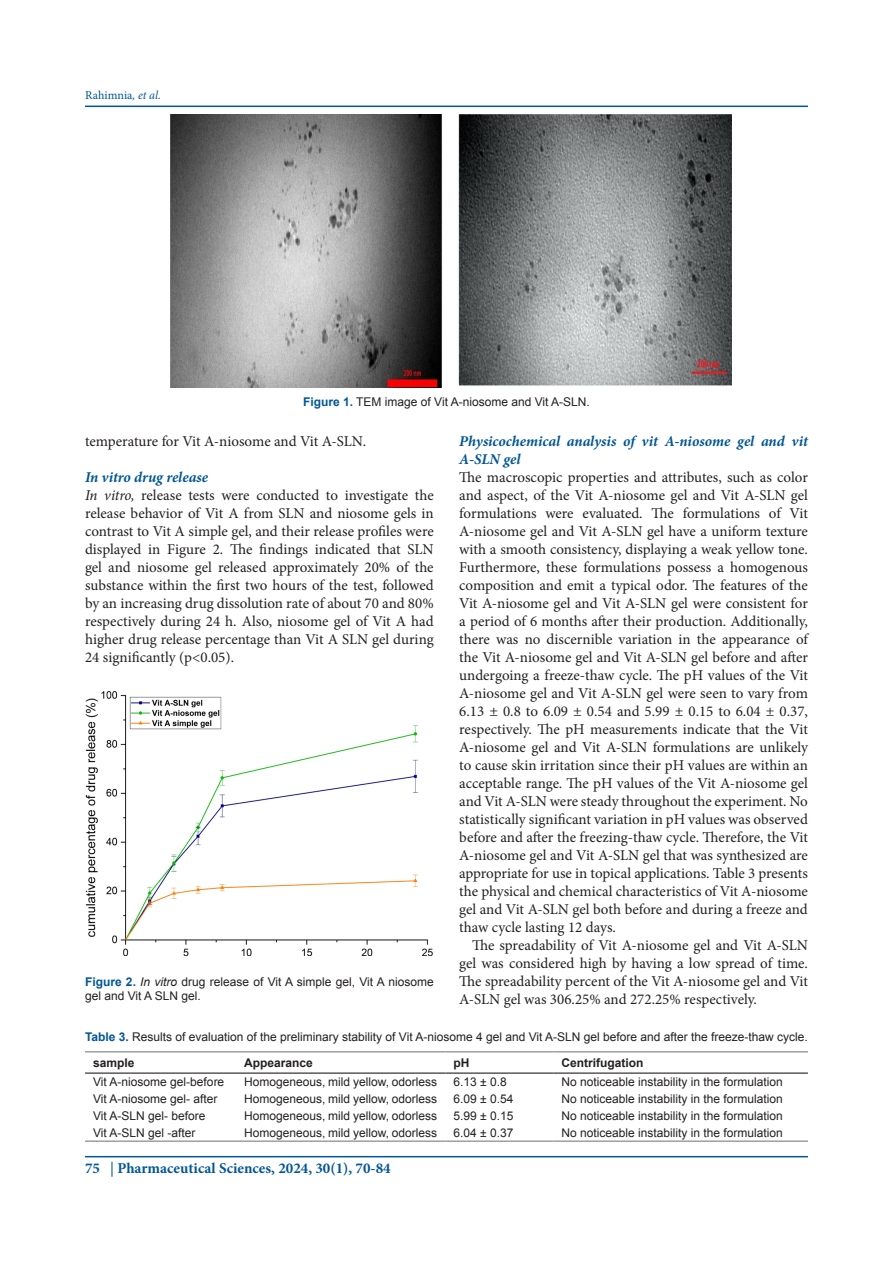
<style>
.page{position:relative;width:893px;height:1263px;background:#fff}
.page>*{position:absolute;margin:0;border:0;box-sizing:border-box;transform-origin:0 0}
.t1{font:15px/18px "Minion Pro";letter-spacing:-.005em;color:#231f20;text-align:justify}
.t2{font:italic 700 15px/18px "Minion Pro";letter-spacing:-.005em;color:#005696}
.t3{font:700 15px "Minion Pro";color:#005696}
.t4{font:12px/14.4px "Arial";color:#231f20}
.t5{font:700 12px "Arial";color:#231f20}
.t6{font:12px "Minion Pro";color:#005696}
.s1{font-style:italic}
.s2{font-weight:700;color:#005696}
.s3{font-weight:500}
</style>
<div class="page">
<hr style="left:85px;top:106px;width:723px;height:1px;background:#005696">
<hr style="left:85px;top:1156px;width:723px;height:1px;background:#005696">
<img style="left:170px;top:115px;width:561px;height:273px">
<img style="left:85px;top:691px;width:348px;height:265px">
<hr style="left:85px;top:1051px;width:151px;height:1px;background:#7f7f7f">
<hr style="left:236px;top:1051px;width:209px;height:1px;background:#7f7f7f">
<hr style="left:445px;top:1051px;width:108px;height:1px;background:#7f7f7f">
<hr style="left:553px;top:1051px;width:255px;height:1px;background:#7f7f7f">
<hr style="left:85px;top:1072px;width:151px;height:2px;background:#231f20">
<hr style="left:236px;top:1072px;width:209px;height:2px;background:#231f20">
<hr style="left:445px;top:1072px;width:108px;height:2px;background:#231f20">
<hr style="left:553px;top:1072px;width:255px;height:2px;background:#231f20">
<hr style="left:85px;top:1140px;width:151px;height:2px;background:#7f7f7f">
<hr style="left:236px;top:1140px;width:209px;height:2px;background:#7f7f7f">
<hr style="left:445px;top:1140px;width:108px;height:2px;background:#7f7f7f">
<hr style="left:553px;top:1140px;width:255px;height:2px;background:#7f7f7f">
<p class="t6" style="left:85px;top:87px;width:77px">Rahimnia<span class="s1">, et al.</span></p>
<p class="t4" style="left:303px;top:395px;width:288px"><span class="s2">Figure 1.</span> TEM image of Vit A-niosome and Vit A-SLN.</p>
<p class="t1" style="left:85px;top:432px;width:283px">temperature for Vit A-niosome and Vit A-SLN.</p>
<p class="t2" style="left:85px;top:468px;width:125px">In vitro drug release</p>
<p class="t1" style="left:85px;top:486px;width:350px"><span class="s1">In vitro,</span> release tests were conducted to investigate the release behavior of Vit A from SLN and niosome gels in contrast to Vit A simple gel, and their release profiles were displayed in Figure 2. The findings indicated that SLN gel and niosome gel released approximately 20% of the substance within the first two hours of the test, followed by an increasing drug dissolution rate of about 70 and 80% respectively during 24 h. Also, niosome gel of Vit A had higher drug release percentage than Vit A SLN gel during 24 significantly (p&lt;0.05).</p>
<p class="t2" style="left:459px;top:432px;width:350px">Physicochemical analysis of vit A-niosome gel and vit<br>A-SLN gel</p>
<p class="t1" style="left:459px;top:468px;width:350px">The macroscopic properties and attributes, such as color and aspect, of the Vit A-niosome gel and Vit A-SLN gel formulations were evaluated. The formulations of Vit A-niosome gel and Vit A-SLN gel have a uniform texture with a smooth consistency, displaying a weak yellow tone.<br>Furthermore, these formulations possess a homogenous composition and emit a typical odor. The features of the Vit A-niosome gel and Vit A-SLN gel were consistent for a period of 6 months after their production. Additionally, there was no discernible variation in the appearance of the Vit A-niosome gel and Vit A-SLN gel before and after undergoing a freeze-thaw cycle. The pH values of the Vit A-niosome gel and Vit A-SLN gel were seen to vary from 6.13 ± 0.8 to 6.09 ± 0.54 and 5.99 ± 0.15 to 6.04 ± 0.37, respectively. The pH measurements indicate that the Vit A-niosome gel and Vit A-SLN formulations are unlikely to cause skin irritation since their pH values are within an acceptable range. The pH values of the Vit A-niosome gel and Vit A-SLN were steady throughout the experiment. No statistically significant variation in pH values was observed before and after the freezing-thaw cycle. Therefore, the Vit A-niosome gel and Vit A-SLN gel that was synthesized are appropriate for use in topical applications. Table 3 presents the physical and chemical characteristics of Vit A-niosome gel and Vit A-SLN gel both before and during a freeze and thaw cycle lasting 12 days.</p>
<p class="t1" style="left:459px;top:936px;width:350px;text-indent:13px">The spreadability of Vit A-niosome gel and Vit A-SLN gel was considered high by having a low spread of time.<br>The spreadability percent of the Vit A-niosome gel and Vit A-SLN gel was 306.25% and 272.25% respectively.</p>
<p class="t4" style="left:85px;top:1030px;width:724px"><span class="s2">Table 3.</span> Results of evaluation of the preliminary stability of Vit A-niosome 4 gel and Vit A-SLN gel before and after the freeze-thaw cycle.</p>
<p class="t5" style="left:93px;top:1054px;width:43px">sample</p>
<p class="t5" style="left:244px;top:1054px;width:70px">Appearance</p>
<p class="t5" style="left:453px;top:1054px;width:17px">pH</p>
<p class="t5" style="left:561px;top:1054px;width:83px">Centrifugation</p>
<p class="t4" style="left:93px;top:1075px;width:133px">Vit A-niosome gel-before</p>
<p class="t4" style="left:244px;top:1075px;width:195px">Homogeneous, mild yellow, odorless</p>
<p class="t4" style="left:453px;top:1075px;width:55px">6.13 ± 0.8</p>
<p class="t4" style="left:561px;top:1075px;width:223px">No noticeable instability in the formulation</p>
<p class="t4" style="left:93px;top:1092px;width:126px">Vit A-niosome gel- after</p>
<p class="t4" style="left:244px;top:1092px;width:195px">Homogeneous, mild yellow, odorless</p>
<p class="t4" style="left:453px;top:1092px;width:61px">6.09 ± 0.54</p>
<p class="t4" style="left:561px;top:1092px;width:223px">No noticeable instability in the formulation</p>
<p class="t4" style="left:93px;top:1109px;width:114px">Vit A-SLN gel- before</p>
<p class="t4" style="left:244px;top:1109px;width:195px">Homogeneous, mild yellow, odorless</p>
<p class="t4" style="left:453px;top:1109px;width:61px">5.99 ± 0.15</p>
<p class="t4" style="left:561px;top:1109px;width:223px">No noticeable instability in the formulation</p>
<p class="t4" style="left:93px;top:1125px;width:104px">Vit A-SLN gel -after</p>
<p class="t4" style="left:244px;top:1125px;width:195px">Homogeneous, mild yellow, odorless</p>
<p class="t4" style="left:453px;top:1125px;width:61px">6.04 ± 0.37</p>
<p class="t4" style="left:561px;top:1125px;width:223px">No noticeable instability in the formulation</p>
<p class="t4" style="left:85px;top:974px;width:350px"><span class="s2">Figure 2.</span> <span class="s1">In vitro</span> drug release of Vit A simple gel, Vit A niosome gel and Vit A SLN gel.</p>
<p class="t3" style="left:85px;top:1158px;width:307px">75 <span class="s3">|</span> Pharmaceutical Sciences, 2024, 30(1), 70-84</p>
</div>
